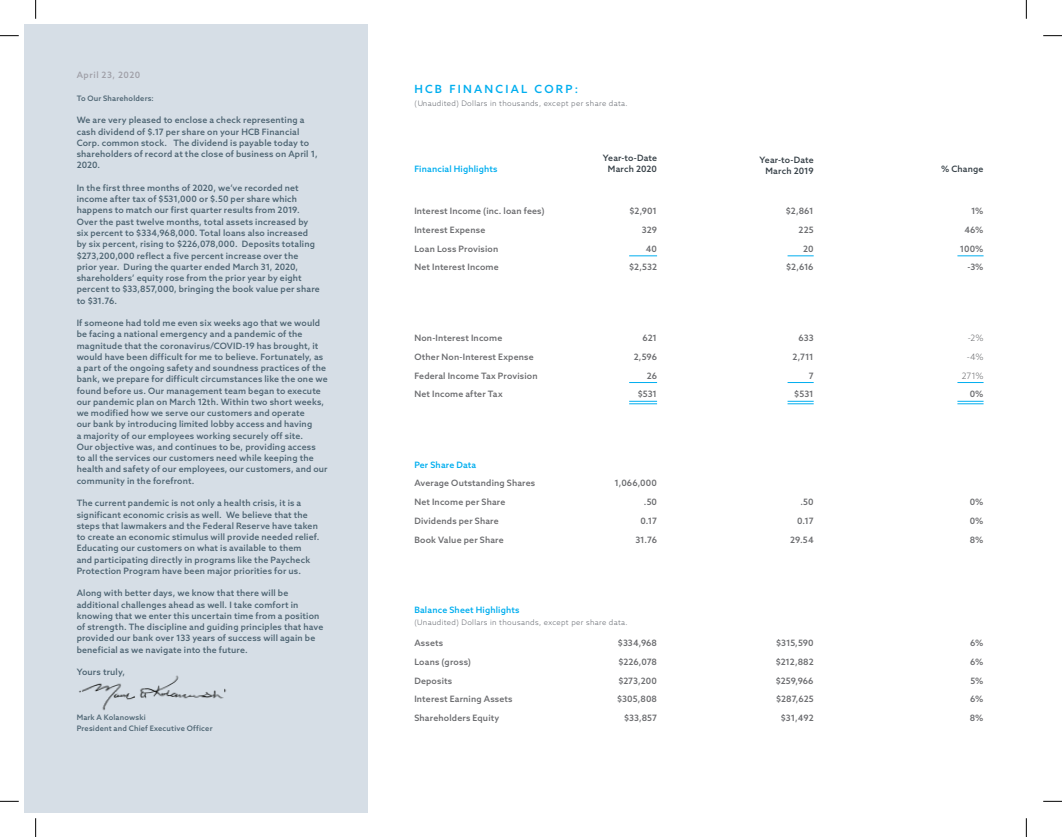
<style>
.page{position:relative;width:1062px;height:837px;background:#fff}
.page>*{position:absolute;margin:0;border:0;box-sizing:border-box;transform-origin:0 0}
.t1{font:500 11.25px "Azo Sans W01";letter-spacing:.2em;color:#00aeef}
.t2{font:500 8.75px/11.2px "Azo Sans W01";letter-spacing:.02em;color:#4f6674}
.t3{font:500 8.75px/18.8px "Azo Sans W01";letter-spacing:.02em;color:#6c6d70;text-align:right}
.t4{font:500 8.75px "Azo Sans W01";letter-spacing:.02em;color:#00aeef}
.t5{font:500 8.75px/11.2px "Azo Sans W01";letter-spacing:.02em;color:#384249;text-align:right}
.t6{font:500 8.75px/18.8px "Azo Sans W01";letter-spacing:-.01em;color:#6c6d70;text-align:center}
.t7{font:500 8.75px/18.8px "Azo Sans W01";color:#6c6d70;text-align:right}
.t8{font:500 8.75px "Azo Sans W01";letter-spacing:.06em;color:#a1a1a9}
.t9{font:300 8.75px/18.8px "Azo Sans W01";color:#6c6d70;text-align:right}
.t10{font:300 7.5px "Azo Sans W01";letter-spacing:.05em;color:#63676e}
.t11{font:500 7.5px/11.2px "Azo Sans W01";letter-spacing:.025em;color:#4f6674}
</style>
<div class="page">
<div style="left:24px;top:24px;width:344px;height:788px;background:#d6dee6"></div>
<img style="left:79px;top:675px;width:147px;height:36px">
<svg style="left:629px;top:255px;width:28px;height:1px"></svg>
<svg style="left:787px;top:255px;width:26px;height:1px"></svg>
<svg style="left:957px;top:255px;width:26px;height:1px"></svg>
<svg style="left:629px;top:382px;width:28px;height:1px"></svg>
<svg style="left:629px;top:401px;width:28px;height:3px"></svg>
<svg style="left:957px;top:382px;width:26px;height:1px"></svg>
<svg style="left:787px;top:382px;width:26px;height:1px"></svg>
<svg style="left:787px;top:401px;width:26px;height:3px"></svg>
<svg style="left:957px;top:401px;width:26px;height:3px"></svg>
<svg style="left:0;top:35px;width:19px;height:1px"></svg>
<svg style="left:1043px;top:35px;width:18px;height:1px"></svg>
<svg style="left:0;top:800px;width:19px;height:1px"></svg>
<svg style="left:1043px;top:800px;width:18px;height:1px"></svg>
<svg style="left:35px;top:0;width:1px;height:19px"></svg>
<svg style="left:35px;top:818px;width:1px;height:18px"></svg>
<svg style="left:1025px;top:0;width:1px;height:19px"></svg>
<svg style="left:1025px;top:818px;width:1px;height:18px"></svg>
<p class="t8" style="left:77px;top:69px;width:65px">April 23, 2020</p>
<p class="t11" style="left:77px;top:92px;width:79px">To Our Shareholders:</p>
<p class="t2" style="left:77px;top:114px;width:242px">We are very pleased to enclose a check representing a cash dividend of $.17 per share on your HCB Financial Corp. common stock. The dividend is payable today to shareholders of record at the close of business on April 1, 2020.</p>
<p class="t2" style="left:77px;top:182px;width:245px">In the first three months of 2020, we’ve recorded net income after tax of $531,000 or $.50 per share which happens to match our first quarter results from 2019.<br>Over the past twelve months, total assets increased by six percent to $334,968,000. Total loans also increased by six percent, rising to $226,078,000. Deposits totaling $273,200,000 reflect a five percent increase over the prior year. During the quarter ended March 31, 2020, shareholders’ equity rose from the prior year by eight percent to $33,857,000, bringing the book value per share to $31.76.</p>
<p class="t2" style="left:77px;top:317px;width:252px">If someone had told me even six weeks ago that we would be facing a national emergency and a pandemic of the magnitude that the coronavirus/COVID-19 has brought, it would have been difficult for me to believe. Fortunately, as a part of the ongoing safety and soundness practices of the bank, we prepare for difficult circumstances like the one we found before us. Our management team began to execute our pandemic plan on March 12th. Within two short weeks, we modified how we serve our customers and operate<br>our bank by introducing limited lobby access and having<br>a majority of our employees working securely off site.<br>Our objective was, and continues to be, providing access<br>to all the services our customers need while keeping the health and safety of our employees, our customers, and our community in the forefront.</p>
<p class="t2" style="left:77px;top:497px;width:244px">The current pandemic is not only a health crisis, it is a significant economic crisis as well. We believe that the steps that lawmakers and the Federal Reserve have taken to create an economic stimulus will provide needed relief.<br>Educating our customers on what is available to them<br>and participating directly in programs like the Paycheck Protection Program have been major priorities for us.</p>
<p class="t2" style="left:77px;top:587px;width:248px">Along with better days, we know that there will be additional challenges ahead as well. I take comfort in knowing that we enter this uncertain time from a position of strength. The discipline and guiding principles that have provided our bank over 133 years of success will again be beneficial as we navigate into the future.</p>
<p class="t2" style="left:77px;top:666px;width:50px">Yours truly,</p>
<p class="t11" style="left:77px;top:711px;width:137px">Mark A Kolanowski<br>President and Chief Executive Officer</p>
<p class="t1" style="left:414px;top:82px;width:165px">HCB FINANCIAL CORP:</p>
<p class="t10" style="left:414px;top:98px;width:215px">(Unaudited) Dollars in thousands, except per share data.</p>
<p class="t5" style="left:603px;top:152px;width:56px;text-align:center">Year-to-Date<br>March 2020</p>
<p class="t5" style="left:940px;top:163px;width:44px">% Change</p>
<p class="t4" style="left:414px;top:163px;width:85px">Financial Highlights</p>
<p class="t5" style="left:759px;top:154px;width:56px">Year-to-Date<br>March 2019</p>
<p class="t3" style="left:414px;top:201px;width:132px">Interest Income (inc. loan fees)</p>
<p class="t3" style="left:629px;top:201px;width:29px">$2,901</p>
<p class="t3" style="left:414px;top:220px;width:72px">Interest Expense</p>
<p class="t3" style="left:642px;top:220px;width:17px">329</p>
<p class="t3" style="left:414px;top:239px;width:85px">Loan Loss Provision</p>
<p class="t3" style="left:645px;top:239px;width:13px">40</p>
<p class="t3" style="left:414px;top:257px;width:86px">Net Interest Income</p>
<p class="t3" style="left:629px;top:257px;width:29px">$2,532</p>
<p class="t3" style="left:414px;top:328px;width:89px">Non-Interest Income</p>
<p class="t3" style="left:642px;top:328px;width:16px">621</p>
<p class="t3" style="left:414px;top:347px;width:121px">Other Non-Interest Expense</p>
<p class="t3" style="left:633px;top:347px;width:25px">2,596</p>
<p class="t3" style="left:414px;top:365px;width:125px">Federal Income Tax Provision</p>
<p class="t3" style="left:646px;top:365px;width:12px">26</p>
<p class="t3" style="left:414px;top:384px;width:90px">Net Income after Tax</p>
<p class="t3" style="left:637px;top:384px;width:21px">$531</p>
<p class="t4" style="left:414px;top:458px;width:63px">Per Share Data</p>
<p class="t3" style="left:414px;top:473px;width:122px">Average Outstanding Shares</p>
<p class="t3" style="left:614px;top:473px;width:44px">1,066,000</p>
<p class="t3" style="left:414px;top:492px;width:93px">Net Income per Share</p>
<p class="t3" style="left:643px;top:492px;width:15px">.50</p>
<p class="t3" style="left:414px;top:511px;width:86px">Dividends per Share</p>
<p class="t3" style="left:640px;top:511px;width:18px">0.17</p>
<p class="t3" style="left:414px;top:529px;width:91px">Book Value per Share</p>
<p class="t3" style="left:635px;top:529px;width:23px">31.76</p>
<p class="t4" style="left:414px;top:604px;width:107px">Balance Sheet Highlights</p>
<p class="t10" style="left:414px;top:617px;width:215px">(Unaudited) Dollars in thousands, except per share data.</p>
<p class="t3" style="left:414px;top:633px;width:30px">Assets</p>
<p class="t3" style="left:617px;top:633px;width:41px">$334,968</p>
<p class="t3" style="left:414px;top:651px;width:58px">Loans (gross)</p>
<p class="t3" style="left:618px;top:651px;width:40px">$226,078</p>
<p class="t3" style="left:414px;top:670px;width:39px">Deposits</p>
<p class="t3" style="left:618px;top:670px;width:40px">$273,200</p>
<p class="t3" style="left:414px;top:689px;width:100px">Interest Earning Assets</p>
<p class="t3" style="left:617px;top:689px;width:41px">$305,808</p>
<p class="t3" style="left:414px;top:708px;width:87px">Shareholders Equity</p>
<p class="t3" style="left:624px;top:708px;width:35px">$33,857</p>
<p class="t3" style="left:785px;top:201px;width:29px">$2,861<br>225<br>20 $2,616</p>
<p class="t3" style="left:959px;top:201px;width:25px">1%<br>46%<br>100% -3%</p>
<p class="t7" style="left:792px;top:328px;width:23px">633<br>2,711<br>7 $531</p>
<p class="t9" style="left:961px;top:328px;width:23px">-2% -4%<br>271%</p>
<p class="t3" style="left:969px;top:384px;width:15px">0%</p>
<p class="t3" style="left:790px;top:492px;width:25px">.50<br>0.17<br>29.54</p>
<p class="t3" style="left:969px;top:492px;width:15px;text-align:justify">0% 0% 8%</p>
<p class="t6" style="left:775px;top:633px;width:39px">$315,590 $212,882 $259,966 $287,625 $31,492</p>
<p class="t3" style="left:969px;top:633px;width:15px;text-align:justify">6% 6% 5% 6% 8%</p>
</div>
